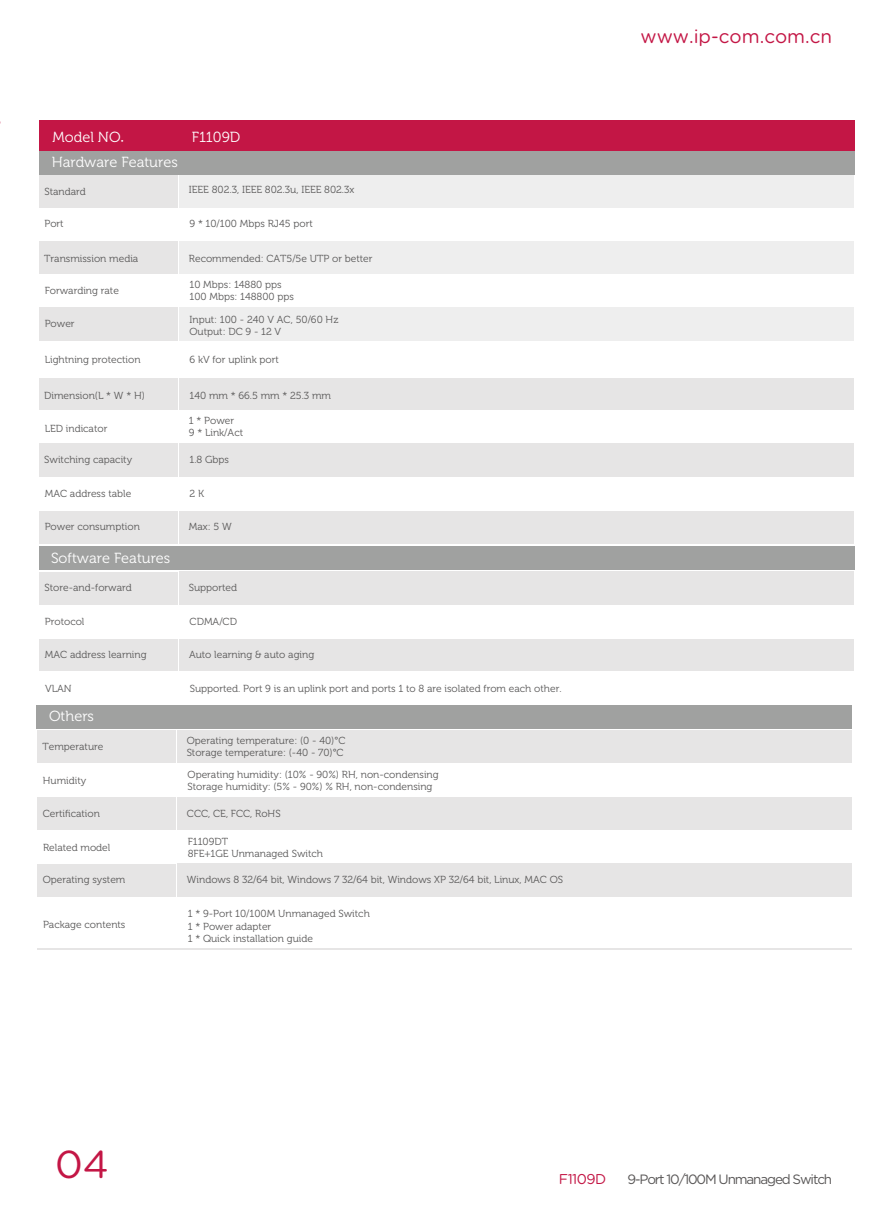
<style>
.page{position:relative;width:893px;height:1212px;background:#fff}
.page>*{position:absolute;margin:0;border:0;box-sizing:border-box;transform-origin:0 0}
.t1{font:38.85px "Gotham Rounded";color:#c31645}
.t2{font:18.9px "Gotham Rounded";color:#c31645}
.t3{font:14.55px "Museo 300";color:#fff}
.t4{font:14.25px "Gotham Rounded";letter-spacing:-.04em;color:#c31645}
.t5{font:13.5px "Gotham";letter-spacing:-.085em;color:#595757}
.t6{font:10.2px/12.3px "Museo 300";color:#585757}
.t7{font:10.2px "Museo 300";letter-spacing:-.015em;color:#585757}
.s1{font-style:inherit}
</style>
<div class="page">
<div style="left:39px;top:121px;width:815px;height:31px;background:#c31645"></div>
<div style="left:179px;top:175px;width:674px;height:33px;background:#eee"></div>
<div style="left:39px;top:175px;width:139px;height:33px;background:#e6e5e5"></div>
<div style="left:39px;top:151px;width:815px;height:23px;background:#a0a1a0"></div>
<div style="left:179px;top:241px;width:674px;height:33px;background:#eee"></div>
<div style="left:39px;top:241px;width:139px;height:33px;background:#e6e5e5"></div>
<div style="left:179px;top:308px;width:674px;height:33px;background:#eee"></div>
<div style="left:39px;top:308px;width:139px;height:33px;background:#e6e5e5"></div>
<div style="left:179px;top:377px;width:674px;height:34px;background:#e6e5e5"></div>
<div style="left:39px;top:377px;width:139px;height:34px;background:#e6e5e5"></div>
<div style="left:179px;top:444px;width:674px;height:33px;background:#e6e5e5"></div>
<div style="left:39px;top:444px;width:139px;height:33px;background:#e6e5e5"></div>
<div style="left:180px;top:511px;width:674px;height:33px;background:#e6e5e5"></div>
<div style="left:39px;top:546px;width:815px;height:23px;background:#a0a1a0"></div>
<div style="left:179px;top:341px;width:674px;height:37px;background:#fff"></div>
<div style="left:39px;top:341px;width:139px;height:37px;background:#fff"></div>
<div style="left:39px;top:511px;width:138px;height:32px;background:#e6e5e5"></div>
<div style="left:179px;top:572px;width:675px;height:33px;background:#e6e5e5"></div>
<div style="left:39px;top:572px;width:138px;height:32px;background:#e6e5e5"></div>
<div style="left:180px;top:639px;width:674px;height:33px;background:#e6e5e5"></div>
<div style="left:39px;top:639px;width:138px;height:32px;background:#e6e5e5"></div>
<div style="left:37px;top:705px;width:815px;height:23px;background:#a0a1a0"></div>
<div style="left:177px;top:730px;width:675px;height:33px;background:#e6e5e5"></div>
<div style="left:37px;top:731px;width:138px;height:32px;background:#e6e5e5"></div>
<div style="left:178px;top:797px;width:674px;height:33px;background:#e6e5e5"></div>
<div style="left:37px;top:798px;width:138px;height:32px;background:#e6e5e5"></div>
<div style="left:178px;top:864px;width:674px;height:33px;background:#e6e5e5"></div>
<div style="left:37px;top:864px;width:138px;height:33px;background:#e6e5e5"></div>
<hr style="left:37px;top:949px;width:814px;height:1px;background:#e6e5e5">
<h3 class="t3" style="left:53px;top:129px;width:77px">Model NO<span class="s1">.</span></h3>
<h3 class="t3" style="left:52px;top:154px;width:128px">Hardware Features</h3>
<p class="t6" style="left:44px;top:185px;width:43px">Standard</p>
<p class="t6" style="left:44px;top:218px;width:21px">Port</p>
<p class="t6" style="left:44px;top:252px;width:96px">Transmission media</p>
<p class="t6" style="left:45px;top:284px;width:76px">Forwarding rate</p>
<p class="t6" style="left:45px;top:318px;width:31px">Power</p>
<p class="t6" style="left:45px;top:354px;width:97px">Lightning protection</p>
<p class="t6" style="left:44px;top:389px;width:102px">Dimension(L * W * H)</p>
<p class="t6" style="left:45px;top:422px;width:64px">LED indicator</p>
<p class="t6" style="left:44px;top:453px;width:89px">Switching capacity</p>
<p class="t6" style="left:45px;top:488px;width:88px">MAC address table</p>
<p class="t6" style="left:45px;top:521px;width:97px">Power consumption</p>
<h3 class="t3" style="left:192px;top:129px;width:50px">F1109D</h3>
<p class="t6" style="left:189px;top:184px;width:167px">IEEE 802.3, IEEE 802.3u, IEEE 802.3x</p>
<p class="t6" style="left:189px;top:218px;width:125px">9 * 10/100 Mbps RJ45 port</p>
<p class="t6" style="left:189px;top:252px;width:185px">Recommended: CAT5/5e UTP or better</p>
<p class="t6" style="left:189px;top:278px;width:106px">10 Mbps: 14880 pps<br>100 Mbps: 148800 pps</p>
<p class="t6" style="left:189px;top:313px;width:150px">Input: 100 - 240 V AC, 50/60 Hz<br>Output: DC 9 - 12 V</p>
<p class="t6" style="left:189px;top:354px;width:91px">6 kV for uplink port</p>
<p class="t6" style="left:189px;top:389px;width:143px">140 mm * 66.5 mm * 25.3 mm</p>
<p class="t6" style="left:189px;top:415px;width:56px">1 * Power<br>9 * Link/Act</p>
<p class="t6" style="left:189px;top:453px;width:41px">1.8 Gbps</p>
<p class="t6" style="left:189px;top:488px;width:16px">2 K</p>
<p class="t6" style="left:189px;top:521px;width:44px">Max: 5 W</p>
<p class="t7" style="left:189px;top:523px;width:16px">16K</p>
<h3 class="t3" style="left:51px;top:550px;width:121px">Software Features</h3>
<p class="t6" style="left:45px;top:582px;width:89px">Store-and-forward</p>
<p class="t6" style="left:189px;top:582px;width:50px">Supported</p>
<p class="t7" style="left:189px;top:584px;width:16px">16K</p>
<p class="t6" style="left:45px;top:616px;width:41px">Protocol</p>
<p class="t6" style="left:45px;top:649px;width:103px">MAC address learning</p>
<p class="t6" style="left:190px;top:616px;width:49px">CDMA/CD</p>
<p class="t6" style="left:189px;top:649px;width:127px">Auto learning &amp; auto aging</p>
<p class="t7" style="left:189px;top:651px;width:16px">16K</p>
<p class="t6" style="left:45px;top:683px;width:28px">VLAN</p>
<p class="t6" style="left:190px;top:683px;width:373px">Supported. Port 9 is an uplink port and ports 1 to 8 are isolated from each other.</p>
<h3 class="t3" style="left:49px;top:708px;width:46px">Others</h3>
<p class="t6" style="left:43px;top:740px;width:62px">Temperature</p>
<p class="t7" style="left:187px;top:743px;width:16px">16K</p>
<p class="t6" style="left:187px;top:734px;width:160px">Operating temperature: (0 - 40)°C<br>Storage temperature: (-40 - 70)°C</p>
<p class="t6" style="left:43px;top:775px;width:45px">Humidity</p>
<p class="t6" style="left:43px;top:807px;width:59px">Certification</p>
<p class="t6" style="left:188px;top:769px;width:253px">Operating humidity: (10% - 90%) RH, non-condensing<br>Storage humidity: (5% - 90%) % RH, non-condensing</p>
<p class="t6" style="left:187px;top:807px;width:95px">CCC, CE, FCC, RoHS</p>
<p class="t7" style="left:187px;top:810px;width:16px">16K</p>
<p class="t6" style="left:43px;top:841px;width:69px">Related model</p>
<p class="t6" style="left:188px;top:835px;width:137px">F1109DT<br>8FE+1GE Unmanaged Switch</p>
<p class="t6" style="left:43px;top:874px;width:84px">Operating system</p>
<p class="t6" style="left:187px;top:874px;width:378px">Windows 8 32/64 bit, Windows 7 32/64 bit, Windows XP 32/64 bit, Linux, MAC OS</p>
<p class="t7" style="left:187px;top:876px;width:16px">16K</p>
<p class="t6" style="left:43px;top:918px;width:84px">Package contents</p>
<p class="t6" style="left:188px;top:908px;width:184px">1 * 9-Port 10/100M Unmanaged Switch<br>1 * Power adapter<br>1 * Quick installation guide</p>
<h2 class="t2" style="left:640px;top:25px;width:193px">www.ip-com.com.cn</h2>
<h1 class="t1" style="left:55px;top:1140px;width:55px">04</h1>
<h3 class="t4" style="left:559px;top:1170px;width:49px">F1109D</h3>
<h3 class="t5" style="left:627px;top:1172px;width:206px">9-Port 10/100M Unmanaged Switch</h3>
</div>
